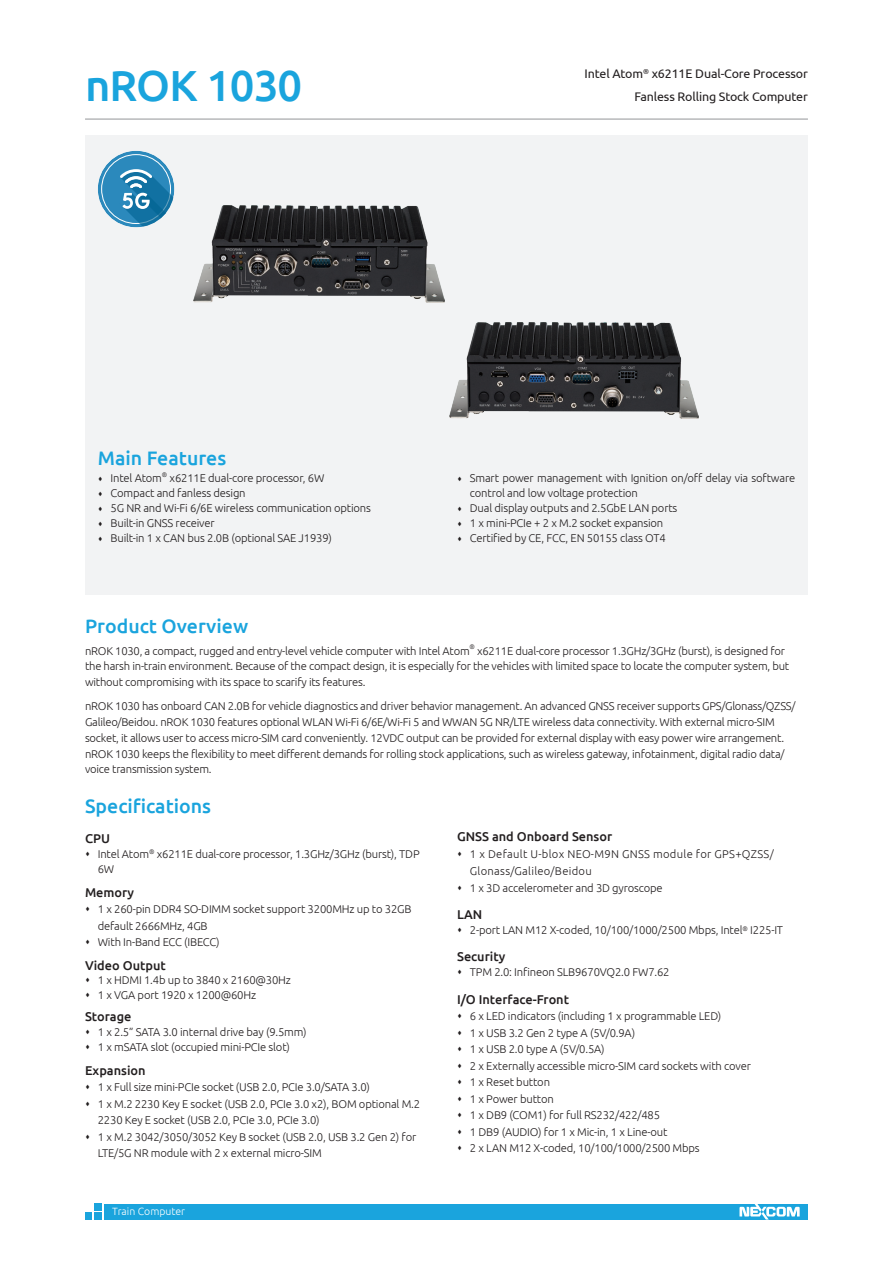
<style>
.page{position:relative;width:893px;height:1263px;background:#fff}
.page>*{position:absolute;margin:0;border:0;box-sizing:border-box;transform-origin:0 0}
.model_name{font:500 43.5px "Ubuntu";letter-spacing:-.02em;color:#1aa4dd}
.t1{font:500 19.5px "Ubuntu";color:#1aa4dd}
.item{font:500 12.75px "Ubuntu";color:#231f20}
.model_describe{font:12.45px "Ubuntu";letter-spacing:-.01em;color:#231f20}
.product_overview{font:300 11.25px/15.8px "Ubuntu";letter-spacing:-.015em;color:#231f20}
.product_overview-2{font:300 11.25px/17.2px "Ubuntu";letter-spacing:.025em;color:#231f20}
.t2{font:300 10.5px "Ubuntu";color:#fff}
.product_overview-3{font:300 6.6px "Ubuntu";color:#231f20}
</style>
<div class="page">
<div style="left:85px;top:136px;width:723px;height:459px;background:#f2f3f4"></div>
<div style="left:104px;top:1204px;width:704px;height:15px;background:#1aa4dd"></div>
<div style="left:94px;top:1203px;width:7px;height:7px;background:#1aa4dd"></div>
<div style="left:94px;top:1213px;width:7px;height:7px;background:#1aa4dd"></div>
<div style="left:85px;top:1213px;width:6px;height:7px;background:#1aa4dd"></div>
<svg style="left:739px;top:1204px;width:61px;height:15px"></svg>
<hr style="left:85px;top:119px;width:723px;height:1px;background:#939598">
<img style="left:193px;top:206px;width:252px;height:97px">
<img style="left:449px;top:322px;width:250px;height:96px">
<div style="left:98px;top:151px;width:76px;height:76px;background:#2b89bc;border-radius:50%"></div>
<svg style="left:101px;top:154px;width:73px;height:73px"></svg>
<p class="model_name" style="left:85px;top:58px;width:219px">nROK 1030</p>
<p class="model_describe" style="left:585px;top:66px;width:225px">Intel Atom<sup>®</sup> x6211E Dual-Core Processor</p>
<p class="model_describe" style="left:634px;top:89px;width:175px">Fanless Rolling Stock Computer</p>
<h2 class="t1" style="left:98px;top:446px;width:130px">Main Features</h2>
<p class="product_overview" style="left:111px;top:470px;width:53px">Intel Atom</p>
<p class="product_overview-3" style="left:162px;top:471px;width:7px">®</p>
<p class="product_overview" style="left:170px;top:470px;width:156px">x6211E dual-core processor, 6W</p>
<p class="product_overview" style="left:111px;top:485px;width:137px">Compact and fanless design</p>
<p class="product_overview" style="left:111px;top:500px;width:262px">5G NR and Wi-Fi 6/6E wireless communication options</p>
<p class="product_overview" style="left:111px;top:515px;width:106px">Built-in GNSS receiver</p>
<p class="product_overview" style="left:111px;top:530px;width:223px">Built-in 1 x CAN bus 2.0B (optional SAE J1939)</p>
<p class="product_overview" style="left:470px;top:471px;width:327px;line-height:15px">Smart power management with Ignition on/off delay via software control and low voltage protection</p>
<p class="product_overview" style="left:470px;top:500px;width:209px">Dual display outputs and 2.5GbE LAN ports</p>
<p class="product_overview" style="left:470px;top:515px;width:195px">1 x mini-PCIe + 2 x M.2 socket expansion</p>
<p class="product_overview" style="left:470px;top:530px;width:197px">Certified by CE, FCC, EN 50155 class OT4</p>
<p class="t1" style="left:85px;top:613px;width:165px">Product Overview</p>
<p class="product_overview" style="left:85px;top:642px;width:386px">nROK 1030, a compact, rugged and entry-level vehicle computer with Intel Atom</p>
<p class="product_overview-3" style="left:469px;top:643px;width:7px">®</p>
<p class="product_overview" style="left:85px;top:642px;width:706px;text-indent:392px">x6211E dual-core processor 1.3GHz/3GHz (burst), is designed for the harsh in-train environment. Because of the compact design, it is especially for the vehicles with limited space to locate the computer system, but without compromising with its space to scarify its features.</p>
<p class="product_overview" style="left:85px;top:698px;width:712px">nROK 1030 has onboard CAN 2.0B for vehicle diagnostics and driver behavior management. An advanced GNSS receiver supports GPS/Glonass/QZSS/ Galileo/Beidou. nROK 1030 features optional WLAN Wi-Fi 6/6E/Wi-Fi 5 and WWAN 5G NR/LTE wireless data connectivity. With external micro-SIM socket, it allows user to access micro-SIM card conveniently. 12VDC output can be provided for external display with easy power wire arrangement. nROK 1030 keeps the flexibility to meet different demands for rolling stock applications, such as wireless gateway, infotainment, digital radio data/ voice transmission system.</p>
<p class="t1" style="left:85px;top:793px;width:128px">Specifications</p>
<p class="item" style="left:85px;top:830px;width:27px">CPU</p>
<p class="product_overview" style="left:98px;top:846px;width:323px;line-height:15px">Intel Atom<sup>®</sup> x6211E dual-core processor, 1.3GHz/3GHz (burst), TDP<br>6W</p>
<p class="item" style="left:85px;top:884px;width:51px">Memory</p>
<p class="product_overview" style="left:98px;top:901px;width:315px;line-height:16.5px">1 x 260-pin DDR4 SO-DIMM socket support 3200MHz up to 32GB default 2666MHz, 4GB</p>
<p class="product_overview" style="left:98px;top:934px;width:123px">With In-Band ECC (IBECC)</p>
<p class="item" style="left:85px;top:958px;width:82px">Video Output</p>
<p class="product_overview" style="left:98px;top:972px;width:195px">1 x HDMI 1.4b up to 3840 x 2160@30Hz</p>
<p class="product_overview" style="left:98px;top:987px;width:160px">1 x VGA port 1920 x 1200@60Hz</p>
<p class="item" style="left:85px;top:1008px;width:48px">Storage</p>
<p class="product_overview" style="left:98px;top:1023px;width:210px">1 x 2.5” SATA 3.0 internal drive bay (9.5mm)</p>
<p class="product_overview" style="left:98px;top:1038px;width:194px">1 x mSATA slot (occupied mini-PCIe slot)</p>
<p class="item" style="left:85px;top:1062px;width:62px">Expansion</p>
<p class="product_overview" style="left:98px;top:1079px;width:274px">1 x Full size mini-PCIe socket (USB 2.0, PCIe 3.0/SATA 3.0)</p>
<p class="product_overview" style="left:98px;top:1095px;width:324px;line-height:16.5px">1 x M.2 2230 Key E socket (USB 2.0, PCIe 3.0 x2), BOM optional M.2<br>2230 Key E socket (USB 2.0, PCIe 3.0, PCIe 3.0)</p>
<p class="product_overview" style="left:98px;top:1128px;width:320px;line-height:16.5px">1 x M.2 3042/3050/3052 Key B socket (USB 2.0, USB 3.2 Gen 2) for<br>LTE/5G NR module with 2 x external micro-SIM</p>
<p class="item" style="left:457px;top:828px;width:157px">GNSS and Onboard Sensor</p>
<p class="product_overview-2" style="left:470px;top:845px;width:305px">1 x Default U-blox NEO-M9N GNSS module for GPS+QZSS/<br>Glonass/Galileo/Beidou</p>
<p class="product_overview" style="left:470px;top:880px;width:194px">1 x 3D accelerometer and 3D gyroscope</p>
<p class="item" style="left:457px;top:907px;width:27px">LAN</p>
<p class="product_overview" style="left:470px;top:922px;width:315px">2-port LAN M12 X-coded, 10/100/1000/2500 Mbps, Intel<sup>®</sup> I225-IT</p>
<p class="item" style="left:457px;top:949px;width:50px">Security</p>
<p class="product_overview" style="left:470px;top:964px;width:201px">TPM 2.0: Infineon SLB9670VQ2.0 FW7.62</p>
<p class="item" style="left:457px;top:991px;width:113px">I/O Interface-Front</p>
<p class="product_overview" style="left:470px;top:1008px;width:253px">6 x LED indicators (including 1 x programmable LED)</p>
<p class="product_overview" style="left:470px;top:1024px;width:167px">1 x USB 3.2 Gen 2 type A (5V/0.9A)</p>
<p class="product_overview" style="left:470px;top:1041px;width:136px">1 x USB 2.0 type A (5V/0.5A)</p>
<p class="product_overview" style="left:470px;top:1057px;width:283px">2 x Externally accessible micro-SIM card sockets with cover</p>
<p class="product_overview" style="left:470px;top:1074px;width:82px">1 x Reset button</p>
<p class="product_overview" style="left:470px;top:1090px;width:85px">1 x Power button</p>
<p class="product_overview" style="left:470px;top:1107px;width:192px">1 x DB9 (COM1) for full RS232/422/485</p>
<p class="product_overview" style="left:470px;top:1123px;width:199px">1 DB9 (AUDIO) for 1 x Mic-in, 1 x Line-out</p>
<p class="product_overview" style="left:470px;top:1140px;width:231px">2 x LAN M12 X-coded, 10/100/1000/2500 Mbps</p>
<p class="t2" style="left:112px;top:1204px;width:74px">Train Computer</p>
</div>
